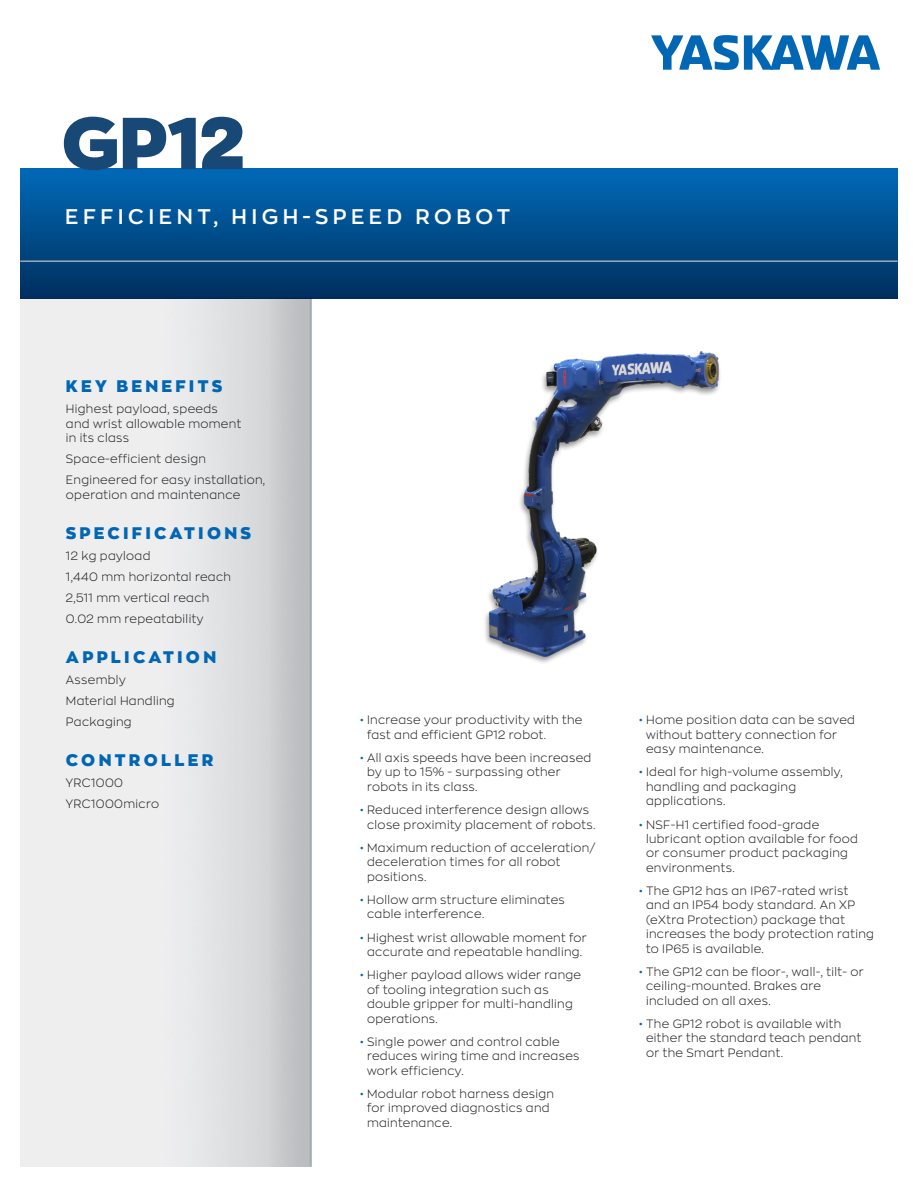
<style>
.page{position:relative;width:918px;height:1188px;background:#fff}
.page>*{position:absolute;margin:0;border:0;box-sizing:border-box;transform-origin:0 0}
.t1{font:900 72px "Zona Pro";color:#174876}
.t2{font:600 21px "Zona Pro";letter-spacing:.215em;color:#fff}
.t3{font:900 16.5px "Zona Pro";letter-spacing:.2em;color:#0166b3}
.t4{font:300 12px/14.4px "Zona Pro";letter-spacing:.03em;color:#231f20}
.s1{color:#0166b3}
</style>
<div class="page">
<img style="left:20px;top:298px;width:291px;height:869px">
<hr style="left:310px;top:298px;width:1px;height:868px;background:#9dacb5">
<div style="left:20px;top:169px;width:878px;height:129px;background:linear-gradient(to bottom,#016ab7,#002f5e)"></div>
<hr style="left:20px;top:260px;width:878px;height:2px;background:#9dacb5">
<svg style="left:651px;top:35px;width:229px;height:35px"></svg>
<img style="left:485px;top:351px;width:235px;height:308px">
<h1 class="t1" style="left:61px;top:94px;width:185px">GP12</h1>
<h2 class="t2" style="left:65px;top:203px;width:446px">EFFICIENT, HIGH-SPEED ROBOT</h2>
<p class="t3" style="left:66px;top:375px;width:158px">KEY BENEFITS</p>
<p class="t4" style="left:66px;top:401px;width:177px">Highest payload, speeds and wrist allowable moment in its class</p>
<p class="t4" style="left:66px;top:451px;width:142px">Space-efficient design</p>
<p class="t4" style="left:66px;top:472px;width:201px">Engineered for easy installation, operation and maintenance</p>
<p class="t3" style="left:66px;top:521px;width:187px">SPECIFICATIONS</p>
<p class="t4" style="left:66px;top:548px;width:86px">12 kg payload</p>
<p class="t4" style="left:66px;top:569px;width:167px">1,440 mm horizontal reach</p>
<p class="t4" style="left:66px;top:590px;width:145px">2,511 mm vertical reach</p>
<p class="t4" style="left:66px;top:611px;width:139px">0.02 mm repeatability</p>
<p class="t3" style="left:66px;top:646px;width:152px">APPLICATION</p>
<p class="t4" style="left:66px;top:672px;width:61px">Assembly</p>
<p class="t4" style="left:66px;top:693px;width:110px">Material Handling</p>
<p class="t4" style="left:66px;top:714px;width:67px">Packaging</p>
<p class="t3" style="left:66px;top:749px;width:149px">CONTROLLER</p>
<p class="t4" style="left:66px;top:775px;width:59px">YRC1000</p>
<p class="t4" style="left:66px;top:796px;width:95px">YRC1000micro</p>
<p class="t4" style="left:367px;top:712px;width:217px;text-indent:-7px"><span class="s1">•</span> Increase your productivity with the fast and efficient GP12 robot.</p>
<p class="t4" style="left:367px;top:750px;width:226px;text-indent:-7px"><span class="s1">•</span> All axis speeds have been increased by up to 15% - surpassing other robots in its class.</p>
<p class="t4" style="left:360px;top:802px;width:237px;text-align:center"><span class="s1">•</span> Reduced interference design allows close proximity placement of robots.</p>
<p class="t4" style="left:367px;top:840px;width:230px;text-indent:-7px"><span class="s1">•</span> Maximum reduction of acceleration/ deceleration times for all robot positions.</p>
<p class="t4" style="left:367px;top:892px;width:199px;text-indent:-7px"><span class="s1">•</span> Hollow arm structure eliminates cable interference.</p>
<p class="t4" style="left:360px;top:930px;width:228px;text-align:center"><span class="s1">•</span> Highest wrist allowable moment for accurate and repeatable handling.</p>
<p class="t4" style="left:367px;top:967px;width:216px;text-indent:-7px"><span class="s1">•</span> Higher payload allows wider range of tooling integration such as double gripper for multi-handling operations.</p>
<p class="t4" style="left:367px;top:1034px;width:214px;text-indent:-7px"><span class="s1">•</span> Single power and control cable reduces wiring time and increases work efficiency.</p>
<p class="t4" style="left:367px;top:1086px;width:189px;text-indent:-7px"><span class="s1">•</span> Modular robot harness design for improved diagnostics and maintenance.</p>
<p class="t4" style="left:646px;top:712px;width:211px;text-indent:-7px"><span class="s1">•</span> Home position data can be saved without battery connection for easy maintenance.</p>
<p class="t4" style="left:646px;top:765px;width:198px;text-indent:-7px"><span class="s1">•</span> Ideal for high-volume assembly, handling and packaging applications.</p>
<p class="t4" style="left:646px;top:817px;width:214px;text-indent:-7px"><span class="s1">•</span> NSF-H1 certified food-grade lubricant option available for food or consumer product packaging environments.</p>
<p class="t4" style="left:646px;top:883px;width:229px;text-indent:-7px"><span class="s1">•</span> The GP12 has an IP67-rated wrist and an IP54 body standard. An XP (eXtra Protection) package that increases the body protection rating to IP65 is available.</p>
<p class="t4" style="left:646px;top:964px;width:219px;text-indent:-7px"><span class="s1">•</span> The GP12 can be floor-, wall-, tilt- or ceiling-mounted. Brakes are included on all axes.</p>
<p class="t4" style="left:646px;top:1016px;width:217px;text-indent:-7px"><span class="s1">•</span> The GP12 robot is available with either the standard teach pendant or the Smart Pendant.</p>
</div>
